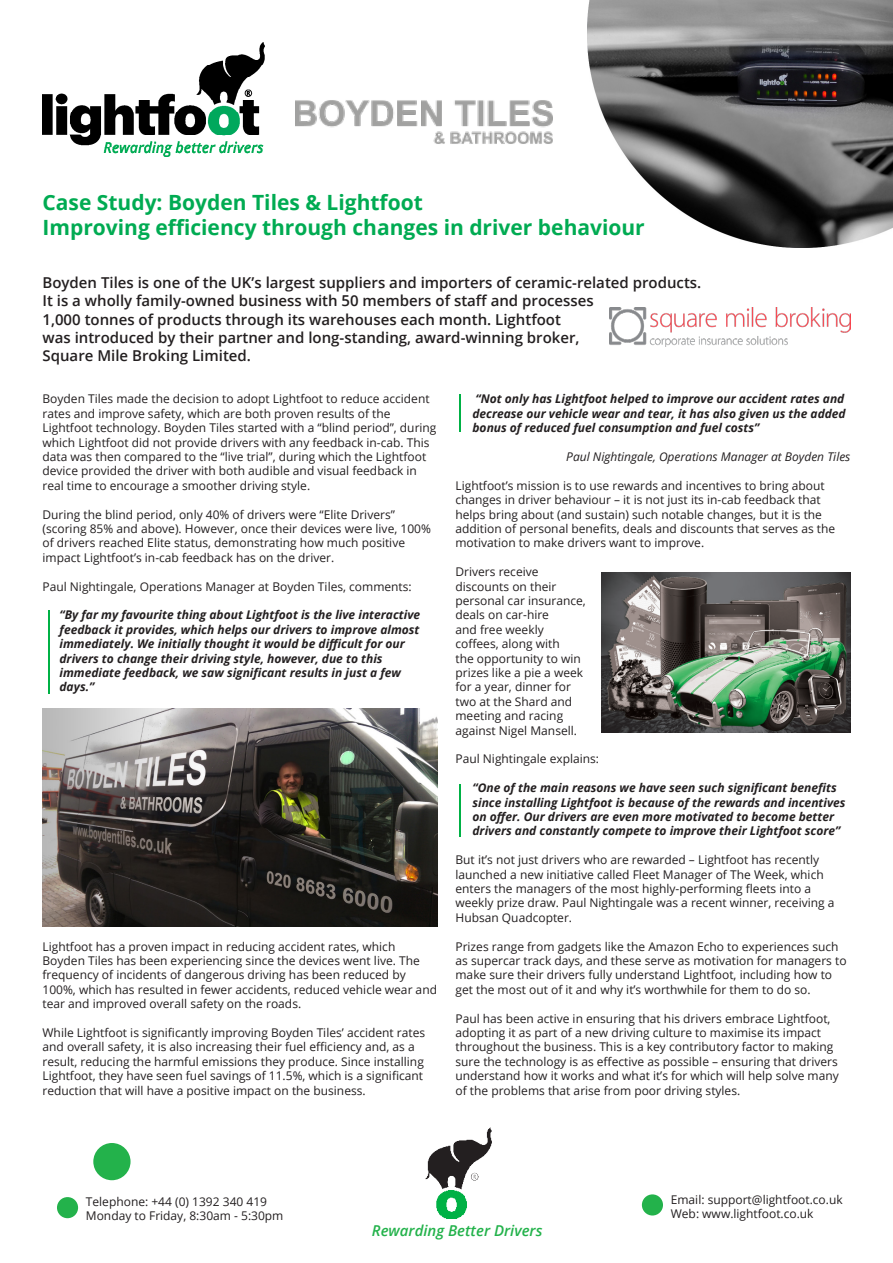
<style>
.page{position:relative;width:893px;height:1263px;background:#fff}
.page>*{position:absolute;margin:0;border:0;box-sizing:border-box;transform-origin:0 0}
.t1{font:700 21px "Open Sans";color:#00ab52}
.t2{font:600 15px/18px "Open Sans";color:#231f20}
.t3{font:italic 600 15px "Open Sans";color:#23b24b}
.t4{font:12px/14.4px "Open Sans";color:#231f20}
.t5{font:italic 700 12px/14.4px "Open Sans";color:#231f20}
.t6{font:italic 12px "Open Sans";color:#231f20}
</style>
<div class="page">
<hr style="left:459px;top:784px;width:2px;height:53px;background:#00b145">
<hr style="left:459px;top:394px;width:2px;height:38px;background:#00b145">
<hr style="left:48px;top:610px;width:2px;height:84px;background:#00b145">
<img style="left:588px;top:0;width:305px;height:247px">
<div style="left:57px;top:1197px;width:21px;height:21px;background:#23b24b;border-radius:50%"></div>
<div style="left:642px;top:1194px;width:21px;height:21px;background:#23b24b;border-radius:50%"></div>
<img style="left:425px;top:1127px;width:67px;height:91px">
<div style="left:93px;top:1143px;width:38px;height:37px;background:#23b24b;border-radius:50%"></div>
<img style="left:43px;top:43px;width:221px;height:113px">
<img style="left:295px;top:100px;width:258px;height:44px">
<img style="left:43px;top:709px;width:394px;height:218px">
<img style="left:602px;top:572px;width:248px;height:160px">
<img style="left:609px;top:308px;width:241px;height:39px">
<p class="t1" style="left:43px;top:187px;width:382px">Case Study: Boyden Tiles &amp; Lightfoot</p>
<p class="t1" style="left:43px;top:212px;width:604px">Improving efficiency through changes in driver behaviour</p>
<p class="t2" style="left:43px;top:274px;width:660px">Boyden Tiles is one of the UK’s largest suppliers and importers of ceramic-related products.</p>
<p class="t2" style="left:43px;top:292px;width:553px">It is a wholly family-owned business with 50 members of staff and processes 1,000 tonnes of products through its warehouses each month. Lightfoot<br>was introduced by their partner and long-standing, award-winning broker, Square Mile Broking Limited.</p>
<p class="t4" style="left:43px;top:391px;width:395px">Boyden Tiles made the decision to adopt Lightfoot to reduce accident rates and improve safety, which are both proven results of the Lightfoot technology. Boyden Tiles started with a “blind period”, during which Lightfoot did not provide drivers with any feedback in-cab. This data was then compared to the “live trial”, during which the Lightfoot device provided the driver with both audible and visual feedback in real time to encourage a smoother driving style.</p>
<p class="t4" style="left:43px;top:507px;width:390px">During the blind period, only 40% of drivers were “Elite Drivers” (scoring 85% and above). However, once their devices were live, 100% of drivers reached Elite status, demonstrating how much positive impact Lightfoot’s in-cab feedback has on the driver.</p>
<p class="t4" style="left:43px;top:579px;width:371px">Paul Nightingale, Operations Manager at Boyden Tiles, comments:</p>
<p class="t5" style="left:60px;top:607px;width:362px">“By far my favourite thing about Lightfoot is the live interactive feedback it provides, which helps our drivers to improve almost immediately. We initially thought it would be difficult for our drivers to change their driving style, however, due to this immediate feedback, we saw significant results in just a few days.”</p>
<p class="t4" style="left:43px;top:939px;width:396px">Lightfoot has a proven impact in reducing accident rates, which Boyden Tiles has been experiencing since the devices went live. The frequency of incidents of dangerous driving has been reduced by 100%, which has resulted in fewer accidents, reduced vehicle wear and tear and improved overall safety on the roads.</p>
<p class="t4" style="left:43px;top:1025px;width:384px">While Lightfoot is significantly improving Boyden Tiles’ accident rates and overall safety, it is also increasing their fuel efficiency and, as a result, reducing the harmful emissions they produce. Since installing Lightfoot, they have seen fuel savings of 11.5%, which is a significant reduction that will have a positive impact on the business.</p>
<p class="t5" style="left:472px;top:391px;width:375px;text-align:justify">“Not only has Lightfoot helped to improve our accident rates and decrease our vehicle wear and tear, it has also given us the added bonus of reduced fuel consumption and fuel costs”</p>
<p class="t6" style="left:566px;top:448px;width:286px">Paul Nightingale, Operations Manager at Boyden Tiles</p>
<p class="t4" style="left:455px;top:478px;width:381px">Lightfoot’s mission is to use rewards and incentives to bring about changes in driver behaviour – it is not just its in-cab feedback that helps bring about (and sustain) such notable changes, but it is the addition of personal benefits, deals and discounts that serves as the motivation to make drivers want to improve.</p>
<p class="t4" style="left:455px;top:564px;width:132px">Drivers receive discounts on their personal car insurance, deals on car-hire<br>and free weekly coffees, along with<br>the opportunity to win prizes like a pie a week for a year, dinner for two at the Shard and meeting and racing against Nigel Mansell.</p>
<p class="t4" style="left:455px;top:751px;width:145px">Paul Nightingale explains:</p>
<p class="t5" style="left:472px;top:780px;width:375px">“One of the main reasons we have seen such significant benefits since installing Lightfoot is because of the rewards and incentives on offer. Our drivers are even more motivated to become better drivers and constantly compete to improve their Lightfoot score”</p>
<p class="t4" style="left:455px;top:852px;width:380px">But it’s not just drivers who are rewarded – Lightfoot has recently launched a new initiative called Fleet Manager of The Week, which enters the managers of the most highly-performing fleets into a weekly prize draw. Paul Nightingale was a recent winner, receiving a Hubsan Quadcopter.</p>
<p class="t4" style="left:455px;top:939px;width:393px">Prizes range from gadgets like the Amazon Echo to experiences such as supercar track days, and these serve as motivation for managers to make sure their drivers fully understand Lightfoot, including how to get the most out of it and why it’s worthwhile for them to do so.</p>
<p class="t4" style="left:455px;top:1011px;width:385px">Paul has been active in ensuring that his drivers embrace Lightfoot, adopting it as part of a new driving culture to maximise its impact throughout the business. This is a key contributory factor to making sure the technology is as effective as possible – ensuring that drivers understand how it works and what it’s for which will help solve many of the problems that arise from poor driving styles.</p>
<p class="t4" style="left:86px;top:1194px;width:183px">Telephone: +44 (0) 1392 340 419</p>
<p class="t4" style="left:86px;top:1208px;width:199px">Monday to Friday, 8:30am - 5:30pm</p>
<p class="t3" style="left:372px;top:1220px;width:172px">Rewarding Better Drivers</p>
<p class="t4" style="left:671px;top:1192px;width:173px">Email: support@lightfoot.co.uk</p>
<p class="t4" style="left:671px;top:1206px;width:144px">Web: www.lightfoot.co.uk</p>
</div>
